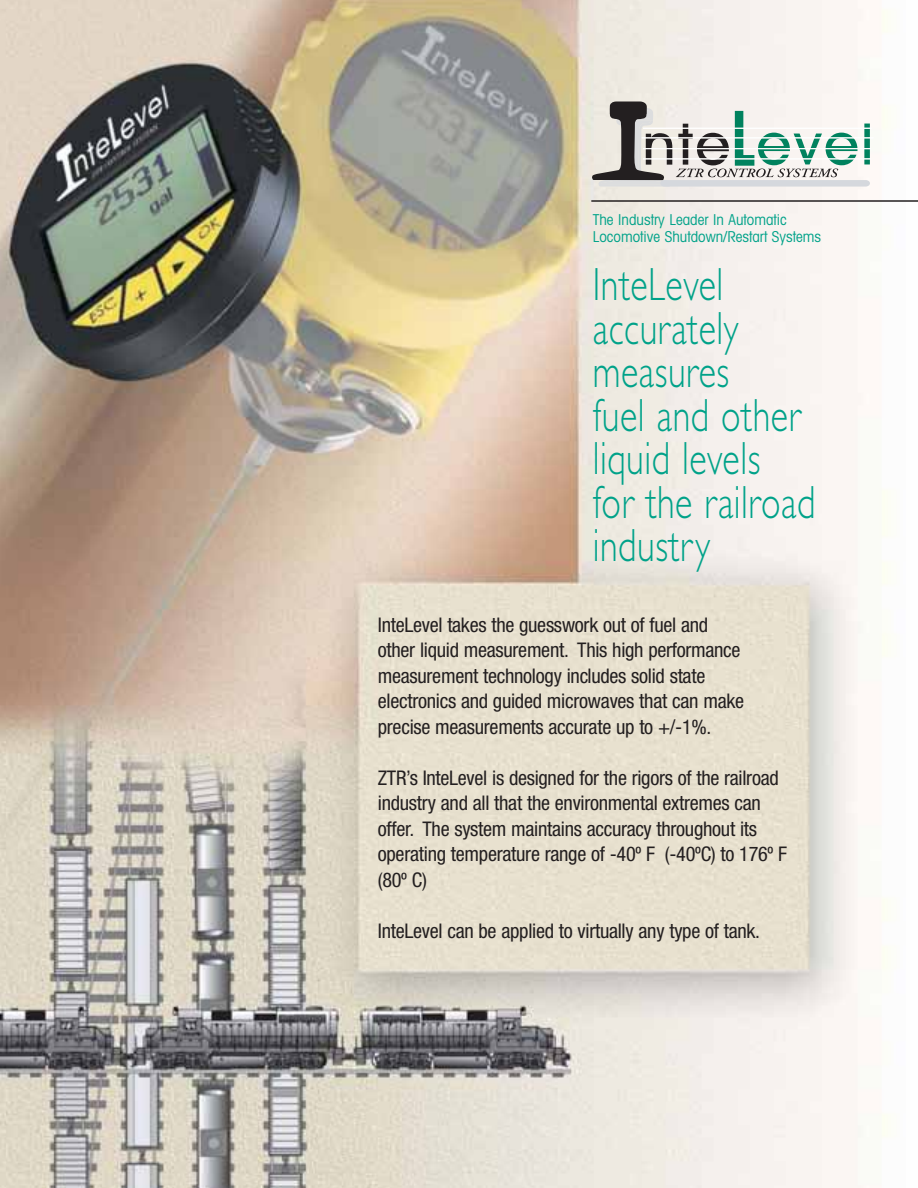
<style>
.page{position:relative;width:918px;height:1188px;background:#fff}
.page>*{position:absolute;margin:0;border:0;box-sizing:border-box;transform-origin:0 0}
.t1{font:300 46.8px/43.5px "Gill Sans";letter-spacing:.015em;color:#00a289;scale:.77 1}
.t2{font:condensed 20.25px/25.5px "Helvetica Neue";letter-spacing:-.015em;color:#231f20}
.t3{font:condensed 15px/16.5px "Avant Garde";color:#00a289}
</style>
<div class="page">
<img style="left:0;top:0;width:888px;height:1188px">
<hr style="left:591px;top:200px;width:327px;height:2px;background:#231f20">
<hr style="left:642px;top:138px;width:232px;height:1px;background:#fff">
<hr style="left:643px;top:148px;width:228px;height:1px;background:#fff">
<hr style="left:643px;top:159px;width:228px;height:1px;background:#fff">
<hr style="left:643px;top:128px;width:229px;height:1px;background:#fff">
<svg style="left:591px;top:100px;width:279px;height:87px"></svg>
<p class="t3" style="left:593px;top:213px;width:230px">The Industry Leader In Automatic<br>Locomotive Shutdown/Restart Systems</p>
<h1 class="t1" style="left:593px;top:268px;width:291px">InteLevel accurately measures<br>fuel and other liquid levels<br>for the railroad industry</h1>
<p class="t2" style="left:378px;top:614px;width:368px">InteLevel takes the guesswork out of fuel and other liquid measurement. This high performance measurement technology includes solid state electronics and guided microwaves that can make precise measurements accurate up to +/-1%.</p>
<p class="t2" style="left:378px;top:767px;width:411px">ZTR’s InteLevel is designed for the rigors of the railroad industry and all that the environmental extremes can offer. The system maintains accuracy throughout its operating temperature range of -40º F (-40ºC) to 176º F (80º C)</p>
<p class="t2" style="left:378px;top:920px;width:384px">InteLevel can be applied to virtually any type of tank.</p>
</div>
